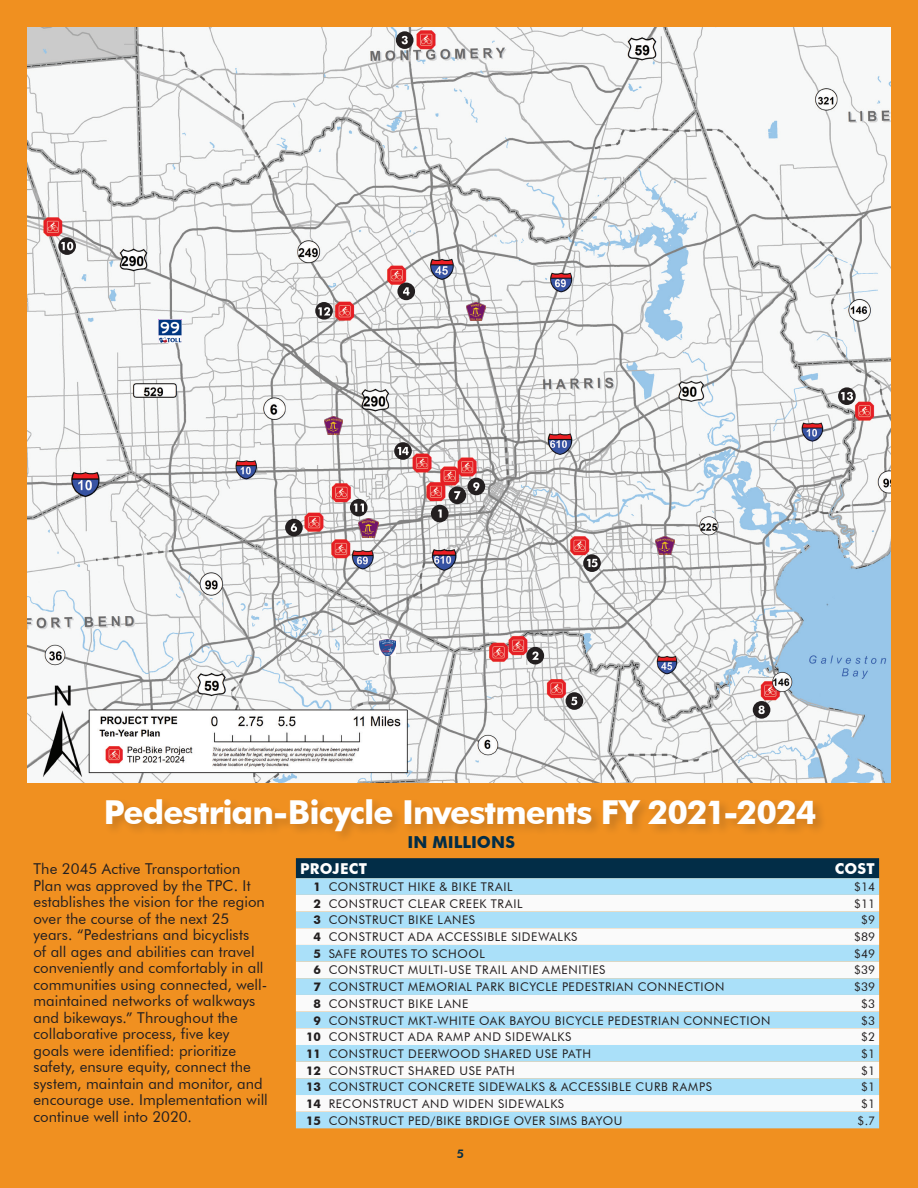
<style>
.page{position:relative;width:918px;height:1188px;background:#f09020}
.page>*{position:absolute;margin:0;border:0;box-sizing:border-box;transform-origin:0 0}
.t1{font:700 33px "Futura BT";letter-spacing:-.03em;color:#fff}
.t2{font:700 16.5px "Futura BT";letter-spacing:.005em;color:#022d47}
.t3{font:15px/16.5px "Futura BT";letter-spacing:.005em;color:#231f20}
.t4{font:700 15px "Futura BT";letter-spacing:.015em;color:#fff}
.t5{font:12px "Futura BT";letter-spacing:.05em;color:#231f20}
.t6{font:700 12px "Futura BT";color:#231f20}
.t7{font:800 12px "Futura BT";color:#022d47}
</style>
<div class="page">
<div style="left:103px;top:796px;width:725px;height:47px;background:#231f20;opacity:.2"></div>
<div style="left:296px;top:858px;width:583px;height:20px;background:#022d47"></div>
<div style="left:296px;top:878px;width:583px;height:250px;background:#aae0f9"></div>
<svg style="left:296px;top:895px;width:583px;height:217px;background:#d5edf7"></svg>
<img style="left:27px;top:27px;width:864px;height:756px">
<div style="left:431px;top:505px;width:18px;height:17px;background:#231f20;border-radius:50%"></div>
<svg style="left:438px;top:509px;width:4px;height:9px"></svg>
<div style="left:527px;top:647px;width:17px;height:17px;background:#231f20;border-radius:50%"></div>
<svg style="left:532px;top:652px;width:7px;height:8px"></svg>
<svg style="left:396px;top:31px;width:18px;height:18px"></svg>
<svg style="left:402px;top:36px;width:6px;height:8px"></svg>
<div style="left:397px;top:283px;width:18px;height:17px;background:#231f20;border-radius:50%"></div>
<svg style="left:403px;top:287px;width:7px;height:8px"></svg>
<div style="left:566px;top:692px;width:17px;height:18px;background:#231f20;border-radius:50%"></div>
<svg style="left:571px;top:697px;width:6px;height:8px"></svg>
<div style="left:285px;top:519px;width:18px;height:17px;background:#231f20;border-radius:50%"></div>
<svg style="left:291px;top:523px;width:6px;height:9px"></svg>
<div style="left:449px;top:486px;width:17px;height:18px;background:#231f20;border-radius:50%"></div>
<svg style="left:454px;top:491px;width:7px;height:8px"></svg>
<div style="left:753px;top:701px;width:17px;height:18px;background:#231f20;border-radius:50%"></div>
<svg style="left:758px;top:706px;width:7px;height:8px"></svg>
<div style="left:468px;top:478px;width:17px;height:17px;background:#231f20;border-radius:50%"></div>
<svg style="left:473px;top:482px;width:6px;height:9px"></svg>
<svg style="left:58px;top:237px;width:18px;height:18px"></svg>
<svg style="left:61px;top:242px;width:12px;height:8px"></svg>
<svg style="left:315px;top:302px;width:18px;height:18px"></svg>
<svg style="left:318px;top:307px;width:12px;height:9px"></svg>
<svg style="left:838px;top:387px;width:18px;height:18px"></svg>
<svg style="left:841px;top:392px;width:12px;height:8px"></svg>
<div style="left:350px;top:499px;width:18px;height:17px;background:#231f20;border-radius:50%"></div>
<svg style="left:354px;top:504px;width:10px;height:8px"></svg>
<svg style="left:583px;top:554px;width:18px;height:18px"></svg>
<svg style="left:587px;top:559px;width:11px;height:8px"></svg>
<svg style="left:394px;top:442px;width:18px;height:18px"></svg>
<svg style="left:397px;top:447px;width:12px;height:8px"></svg>
<img style="left:159px;top:320px;width:22px;height:23px">
<img style="left:324px;top:417px;width:19px;height:18px">
<img style="left:656px;top:537px;width:18px;height:17px">
<img style="left:467px;top:302px;width:18px;height:18px">
<img style="left:379px;top:639px;width:17px;height:16px">
<img style="left:359px;top:519px;width:19px;height:19px">
<p class="t1" style="left:104px;top:792px;width:714px">Pedestrian-Bicycle Investments FY 2021-2024</p>
<p class="t4" style="left:300px;top:859px;width:68px">PROJECT</p>
<p class="t4" style="left:835px;top:859px;width:41px">COST</p>
<p class="t6" style="left:314px;top:880px;width:9px">1</p>
<p class="t5" style="left:329px;top:880px;width:185px">CONSTRUCT HIKE &amp; BIKE TRAIL</p>
<p class="t5" style="left:854px;top:880px;width:23px">$14</p>
<p class="t6" style="left:314px;top:896px;width:9px">2</p>
<p class="t5" style="left:329px;top:896px;width:195px">CONSTRUCT CLEAR CREEK TRAIL</p>
<p class="t5" style="left:854px;top:896px;width:23px">$11</p>
<p class="t6" style="left:314px;top:913px;width:9px">3</p>
<p class="t5" style="left:329px;top:913px;width:148px">CONSTRUCT BIKE LANES</p>
<p class="t5" style="left:861px;top:913px;width:16px">$9</p>
<p class="t6" style="left:314px;top:930px;width:9px">4</p>
<p class="t5" style="left:329px;top:930px;width:250px">CONSTRUCT ADA ACCESSIBLE SIDEWALKS</p>
<p class="t5" style="left:854px;top:930px;width:23px">$89</p>
<p class="t6" style="left:314px;top:946px;width:9px">5</p>
<p class="t5" style="left:329px;top:946px;width:158px">SAFE ROUTES TO SCHOOL</p>
<p class="t5" style="left:854px;top:946px;width:23px">$49</p>
<p class="t6" style="left:314px;top:963px;width:9px">6</p>
<p class="t5" style="left:329px;top:963px;width:278px">CONSTRUCT MULTI-USE TRAIL AND AMENITIES</p>
<p class="t5" style="left:854px;top:963px;width:23px">$39</p>
<p class="t6" style="left:314px;top:980px;width:9px">7</p>
<p class="t5" style="left:329px;top:980px;width:397px">CONSTRUCT MEMORIAL PARK BICYCLE PEDESTRIAN CONNECTION</p>
<p class="t5" style="left:854px;top:980px;width:23px">$39</p>
<p class="t6" style="left:314px;top:996px;width:9px">8</p>
<p class="t5" style="left:329px;top:996px;width:141px">CONSTRUCT BIKE LANE</p>
<p class="t5" style="left:861px;top:996px;width:16px">$3</p>
<p class="t6" style="left:314px;top:1013px;width:9px">9</p>
<p class="t5" style="left:329px;top:1013px;width:443px">CONSTRUCT MKT-WHITE OAK BAYOU BICYCLE PEDESTRIAN CONNECTION</p>
<p class="t5" style="left:861px;top:1013px;width:16px">$3</p>
<p class="t6" style="left:306px;top:1030px;width:16px">10</p>
<p class="t5" style="left:329px;top:1030px;width:244px">CONSTRUCT ADA RAMP AND SIDEWALKS</p>
<p class="t5" style="left:861px;top:1030px;width:16px">$2</p>
<p class="t6" style="left:306px;top:1046px;width:16px">11</p>
<p class="t5" style="left:329px;top:1046px;width:264px">CONSTRUCT DEERWOOD SHARED USE PATH</p>
<p class="t5" style="left:861px;top:1046px;width:16px">$1</p>
<p class="t6" style="left:306px;top:1063px;width:16px">12</p>
<p class="t5" style="left:329px;top:1063px;width:188px">CONSTRUCT SHARED USE PATH</p>
<p class="t5" style="left:861px;top:1063px;width:16px">$1</p>
<p class="t6" style="left:306px;top:1080px;width:16px">13</p>
<p class="t5" style="left:329px;top:1080px;width:385px">CONSTRUCT CONCRETE SIDEWALKS &amp; ACCESSIBLE CURB RAMPS</p>
<p class="t5" style="left:861px;top:1080px;width:16px">$1</p>
<p class="t6" style="left:306px;top:1096px;width:16px">14</p>
<p class="t5" style="left:329px;top:1096px;width:237px">RECONSTRUCT AND WIDEN SIDEWALKS</p>
<p class="t5" style="left:861px;top:1096px;width:16px">$1</p>
<p class="t6" style="left:306px;top:1113px;width:16px">15</p>
<p class="t5" style="left:329px;top:1113px;width:295px">CONSTRUCT PED/BIKE BRDIGE OVER SIMS BAYOU</p>
<p class="t5" style="left:858px;top:1113px;width:19px">$.7</p>
<p class="t2" style="left:408px;top:832px;width:109px">IN MILLIONS</p>
<p class="t3" style="left:33px;top:860px;width:236px">The 2045 Active Transportation Plan was approved by the TPC. It establishes the vision for the region over the course of the next 25 years. “Pedestrians and bicyclists<br>of all ages and abilities can travel conveniently and comfortably in all communities using connected, well&shy;maintained networks of walkways and bikeways.” Throughout the collaborative process, five key goals were identified: prioritize safety, ensure equity, connect the system, maintain and monitor, and encourage use. Implementation will continue well into 2020.</p>
<p class="t7" style="left:457px;top:1147px;width:9px">5</p>
</div>
